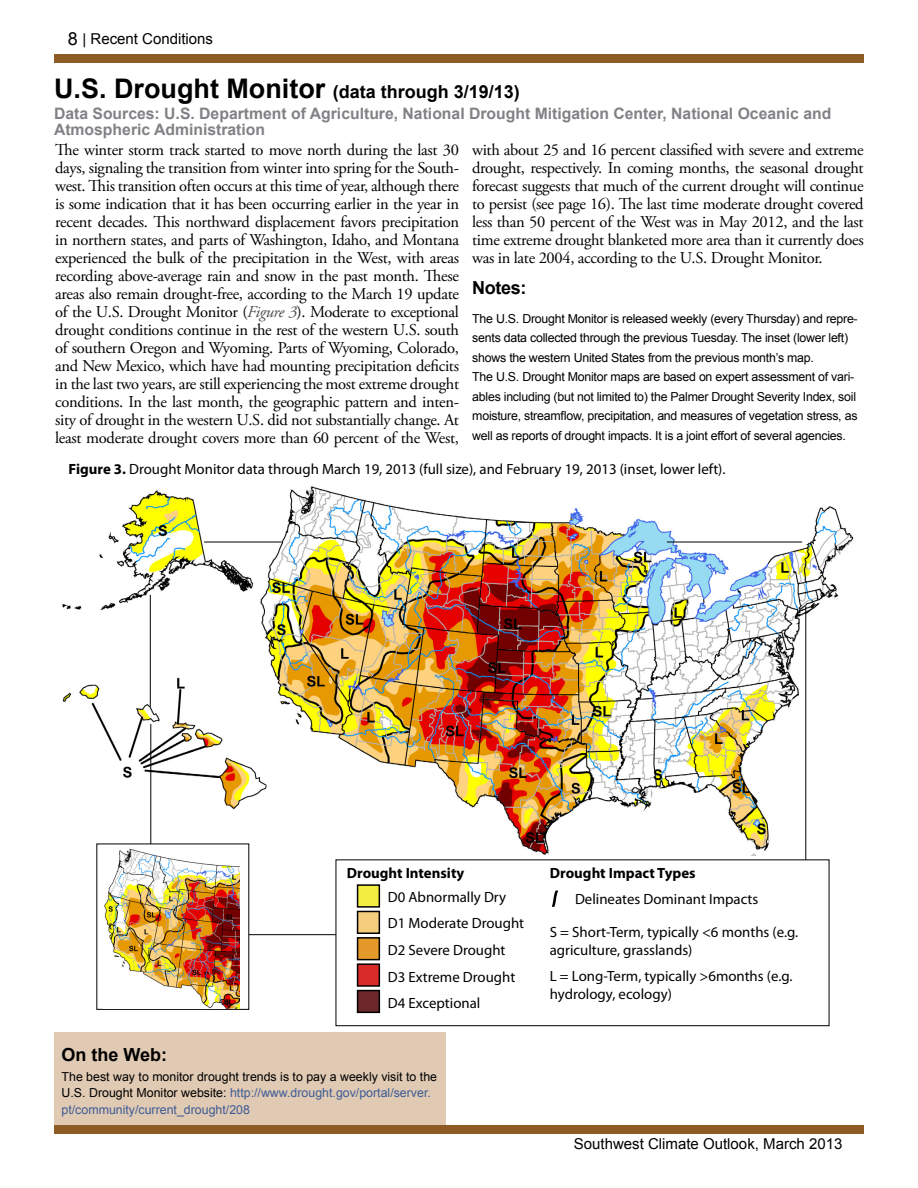
<style>
.page{position:relative;width:918px;height:1188px;background:#fff}
.page>*{position:absolute;margin:0;border:0;box-sizing:border-box;transform-origin:0 0}
.t1{font:700 18px "Arial";color:#000}
.t2{font:16.5px/18px "Adobe Garamond Pro";letter-spacing:-.02em;color:#000;text-align:justify}
.t3{font:700 15.75px/16.5px "Arial";color:#808285}
.t4{font:15px "Arial";color:#000}
.t5{font:14.85px/17.9px "Myriad Pro";color:#000}
.t6{font:700 14.85px "Myriad Pro";color:#000}
.t7{font:12.3px/19.5px "Arial";letter-spacing:-.02em;color:#000}
.t8{font:12.3px/16.5px "Arial";color:#000}
.s1{font-size:18px}
.s2{font-size:27px}
.s3{font-style:italic;color:#4d4d4f}
.s4{font-weight:700}
.s5{color:#3d5c95}
</style>
<div class="page">
<div style="left:54px;top:1125px;width:810px;height:9px;background:#8e5b24"></div>
<div style="left:54px;top:54px;width:810px;height:9px;background:#8e5b24"></div>
<img style="left:62px;top:486px;width:792px;height:358px">
<svg style="left:150px;top:605px;width:657px;height:330px"></svg>
<hr style="left:150px;top:595px;width:1px;height:112px;background:#000">
<div style="left:336px;top:860px;width:493px;height:166px;background:#fff"></div>
<div style="left:336px;top:859px;width:493px;height:167px;border:1px solid #000"></div>
<svg style="left:552px;top:890px;width:6px;height:17px"></svg>
<div style="left:97px;top:844px;width:152px;height:165px;background:#fff"></div>
<hr style="left:204px;top:542px;width:78px;height:1px;background:#000">
<hr style="left:667px;top:542px;width:135px;height:1px;background:#000">
<div style="left:358px;top:885px;width:21px;height:22px;background:#f2ed41"></div>
<div style="left:357px;top:884px;width:23px;height:24px;border:1px solid #000"></div>
<div style="left:358px;top:911px;width:21px;height:22px;background:#f5cd7c"></div>
<div style="left:357px;top:911px;width:23px;height:23px;border:1px solid #000"></div>
<div style="left:358px;top:938px;width:21px;height:22px;background:#e39a2b"></div>
<div style="left:357px;top:937px;width:23px;height:23px;border:1px solid #000"></div>
<div style="left:358px;top:991px;width:21px;height:21px;background:#6c282a"></div>
<div style="left:357px;top:990px;width:23px;height:23px;border:1px solid #000"></div>
<div style="left:358px;top:964px;width:21px;height:22px;background:#d92c2a"></div>
<div style="left:357px;top:963px;width:23px;height:24px;border:1px solid #000"></div>
<img style="left:104px;top:848px;width:135px;height:160px">
<div style="left:99px;top:983px;width:14px;height:17px;background:#fff"></div>
<div style="left:54px;top:1032px;width:392px;height:93px;background:#e1cab4"></div>
<p class="t4" style="left:68px;top:29px;width:147px"><span class="s1">8</span> | Recent Conditions</p>
<p class="t1" style="left:54px;top:79px;width:467px"><span class="s2">U.S. Drought Monitor</span> (data through 3/19/13)</p>
<p class="t3" style="left:54px;top:105px;width:779px">Data Sources: U.S. Department of Agriculture, National Drought Mitigation Center, National Oceanic and<br>Atmospheric Administration</p>
<p class="t2" style="left:55px;top:141px;width:405px">The winter storm track started to move north during the last 30 days, signaling the transition from winter into spring for the South&shy;west. This transition often occurs at this time of year, although there is some indication that it has been occurring earlier in the year in recent decades. This northward displacement favors precipitation in northern states, and parts of Washington, Idaho, and Montana experienced the bulk of the precipitation in the West, with areas recording above-average rain and snow in the past month. These areas also remain drought-free, according to the March 19 update of the U.S. Drought Monitor (<span class="s3">Figure 3</span>). Moderate to exceptional drought conditions continue in the rest of the western U.S. south of southern Oregon and Wyoming. Parts of Wyoming, Colorado, and New Mexico, which have had mounting precipitation deficits in the last two years, are still experiencing the most extreme drought conditions. In the last month, the geographic pattern and inten&shy;sity of drought in the western U.S. did not substantially change. At least moderate drought covers more than 60 percent of the West,</p>
<p class="t2" style="left:472px;top:141px;width:393px">with about 25 and 16 percent classified with severe and extreme drought, respectively. In coming months, the seasonal drought forecast suggests that much of the current drought will continue to persist (see page 16). The last time moderate drought covered less than 50 percent of the West was in May 2012, and the last time extreme drought blanketed more area than it currently does was in late 2004, according to the U.S. Drought Monitor.</p>
<p class="t1" style="left:472px;top:276px;width:56px">Notes:</p>
<p class="t7" style="left:472px;top:309px;width:387px">The U.S. Drought Monitor is released weekly (every Thursday) and repre&shy;sents data collected through the previous Tuesday. The inset (lower left) shows the western United States from the previous month’s map.<br>The U.S. Drought Monitor maps are based on expert assessment of vari&shy;ables including (but not limited to) the Palmer Drought Severity Index, soil moisture, streamflow, precipitation, and measures of vegetation stress, as well as reports of drought impacts. It is a joint effort of several agencies.</p>
<p class="t5" style="left:69px;top:459px;width:659px"><span class="s4">Figure 3.</span> Drought Monitor data through March 19, 2013 (full size), and February 19, 2013 (inset, lower left).</p>
<p class="t6" style="left:347px;top:863px;width:119px">Drought Intensity</p>
<p class="t5" style="left:388px;top:884px;width:138px;line-height:26.4px">D0 Abnormally Dry<br>D1 Moderate Drought<br>D2 Severe Drought</p>
<p class="t5" style="left:388px;top:963px;width:129px;line-height:26.7px">D3 Extreme Drought<br>D4 Exceptional</p>
<p class="t1" style="left:62px;top:1043px;width:107px">On the Web:</p>
<p class="t8" style="left:62px;top:1068px;width:377px">The best way to monitor drought trends is to pay a weekly visit to the<br>U.S. Drought Monitor website: <span class="s5">http://www.drought.gov/portal/server. pt/community/current_drought/208</span></p>
<p class="t6" style="left:550px;top:863px;width:147px">Drought Impact Types</p>
<p class="t5" style="left:575px;top:890px;width:185px">Delineates Dominant Impacts</p>
<p class="t5" style="left:550px;top:923px;width:250px">S = Short-Term, typically &lt;6 months (e.g. agriculture, grasslands)</p>
<p class="t5" style="left:550px;top:967px;width:244px">L = Long-Term, typically &gt;6months (e.g. hydrology, ecology)</p>
<p class="t4" style="left:574px;top:1134px;width:270px">Southwest Climate Outlook, March 2013</p>
</div>
